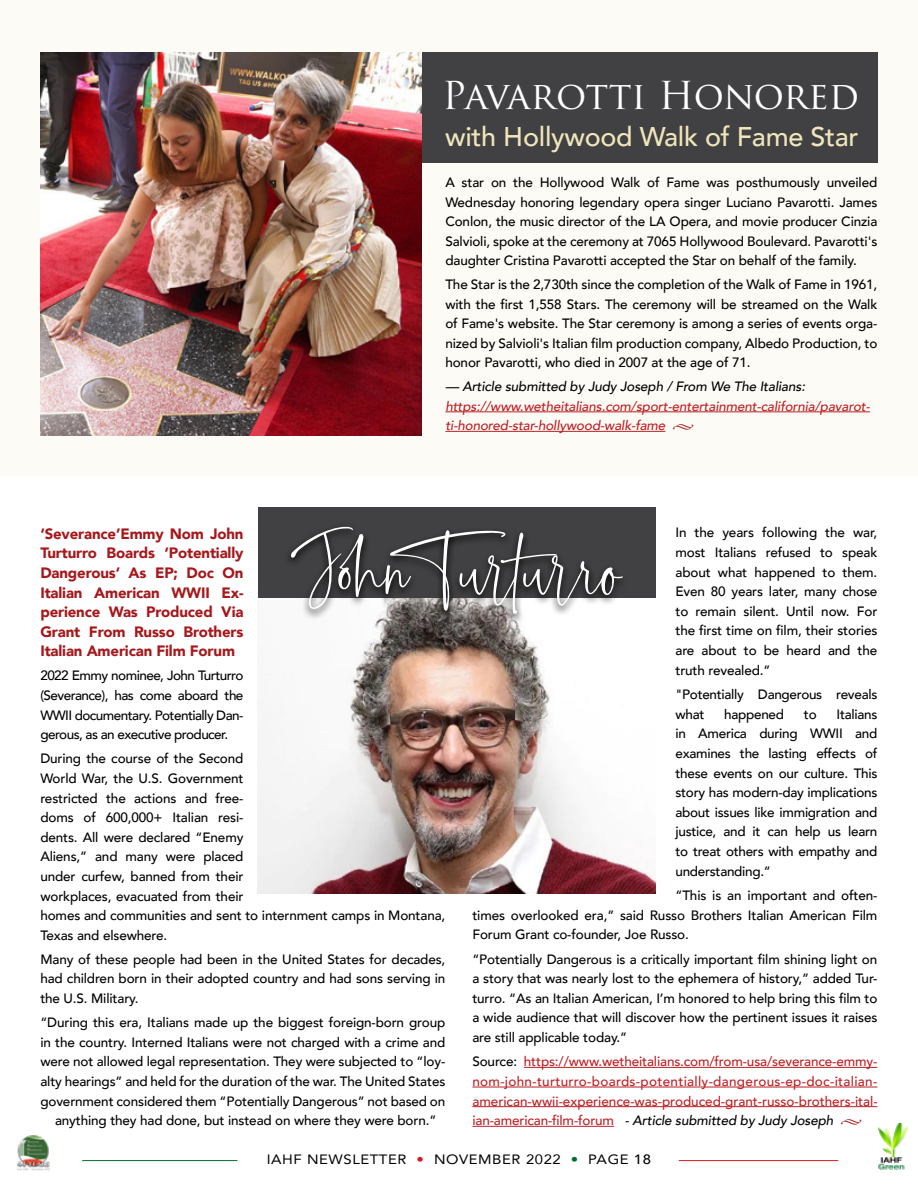
<style>
.page{position:relative;width:918px;height:1188px;background:#fff}
.page>*{position:absolute;margin:0;border:0;box-sizing:border-box;transform-origin:0 0}
.t1{font:61.5px "Gonestone Signature";color:#fff;scale:1.1 1}
.t2{font:37.5px "Trajan Pro";letter-spacing:-.015em;color:#fff}
.t3{font:500 27px "Avenir";letter-spacing:-.01em;color:#efe6bb}
.t4{font:900 15px/19.6px "Avenir";letter-spacing:-.01em;color:#a5181c;text-align:justify}
.t5{font:500 13.5px/19.6px "Avenir";letter-spacing:-.01em;color:#000;text-align:justify}
.t6{font:500 13.5px/19.6px "Avenir";color:#be1f24;text-align:justify}
.t7{font:italic 500 13.5px/19.5px "Avenir";letter-spacing:-.01em;color:#be1f24}
.t8{font:italic 500 13.5px "Avenir";letter-spacing:-.01em;color:#000}
.t9{font:13.5px "Avenir";letter-spacing:.04em;color:#000;scale:1.1 1}
.s1{font-family:"Minion Pro";font-weight:700;font-style:normal;color:#a5181c}
.s2{color:#000}
.s3{font-style:italic;color:#000}
.s4{font-family:"Minion Pro";font-weight:700;color:#a5181c}
.s5{color:#d71920}
.s6{color:#006c32}
.s7{font-weight:500}
</style>
<div class="page">
<div style="left:0;top:0;width:918px;height:475px;background:#fdfbf5"></div>
<hr style="left:524px;top:1067px;width:353px;height:1px;background:#be1f24">
<hr style="left:472px;top:1087px;width:405px;height:1px;background:#be1f24">
<hr style="left:472px;top:1106px;width:405px;height:1px;background:#be1f24">
<hr style="left:472px;top:1126px;width:142px;height:1px;background:#be1f24">
<img style="left:40px;top:52px;width:382px;height:383px">
<img style="left:258px;top:597px;width:398px;height:296px">
<hr style="left:445px;top:412px;width:425px;height:1px;background:#be1f24">
<hr style="left:445px;top:431px;width:220px;height:1px;background:#be1f24">
<div style="left:258px;top:507px;width:398px;height:90px;background:#414042"></div>
<svg style="left:284px;top:528px;width:344px;height:96px"></svg>
<div style="left:422px;top:52px;width:456px;height:111px;background:#414042"></div>
<img style="left:878px;top:1124px;width:30px;height:46px">
<hr style="left:82px;top:1160px;width:155px;height:1px;background:#006c32">
<hr style="left:679px;top:1160px;width:159px;height:1px;background:#d71920">
<img style="left:16px;top:1135px;width:34px;height:36px">
<h2 class="t2" style="left:442px;top:72px;width:419px">Pavarotti Honored</h2>
<h3 class="t3" style="left:445px;top:114px;width:415px">with Hollywood Walk of Fame Star</h3>
<p class="t5" style="left:445px;top:172px;width:434px">A star on the Hollywood Walk of Fame was posthumously unveiled Wednesday honoring legendary opera singer Luciano Pavarotti. James Conlon, the music director of the LA Opera, and movie producer Cinzia Salvioli, spoke at the ceremony at 7065 Hollywood Boulevard. Pavarotti's daughter Cristina Pavarotti accepted the Star on behalf of the family.</p>
<p class="t5" style="left:445px;top:274px;width:434px">The Star is the 2,730th since the completion of the Walk of Fame in 1961, with the first 1,558 Stars. The ceremony will be streamed on the Walk of Fame's website. The Star ceremony is among a series of events orga&shy;nized by Salvioli's Italian film production company, Albedo Production, to honor Pavarotti, who died in 2007 at the age of 71.</p>
<p class="t8" style="left:445px;top:379px;width:361px">— Article submitted by Judy Joseph / From We The Italians:</p>
<p class="t7" style="left:445px;top:397px;width:426px">https://www.wetheitalians.com/sport-entertainment-california/pavarot&shy;ti-honored-star-hollywood-walk-fame <span class="s1">•</span></p>
<h1 class="t1" style="left:308px;top:543px;width:286px">John Turturro</h1>
<p class="t5" style="left:675px;top:522px;width:203px">In the years following the war, most Italians refused to speak about what happened to them.<br>Even 80 years later, many chose to remain silent. Until now. For the first time on film, their stories are about to be heard and the truth revealed.”</p>
<p class="t5" style="left:675px;top:684px;width:203px">"Potentially Dangerous reveals what</p>
<p class="t4" style="left:40px;top:523px;width:205px">‘Severance’Emmy Nom John Turturro Boards ‘Potentially Dangerous’ As EP; Doc On Italian American WWII Ex&shy;perience Was Produced Via Grant From Russo Brothers Italian American Film Forum</p>
<p class="t5" style="left:40px;top:665px;width:205px">2022 Emmy nominee, John Turturro (Severance), has come aboard the WWII documentary. Potentially Dan&shy;gerous, as an executive producer.</p>
<p class="t5" style="left:40px;top:748px;width:406px;text-align:left">During the course of the Second<br>World War, the U.S. Government<br>restricted the actions and free-<br>doms of 600,000+ Italian resi-<br>dents. All were declared “Enemy<br>Aliens,” and many were placed<br>under curfew, banned from their<br>workplaces, evacuated from their<br>homes and communities and sent to internment camps in Montana, Texas and elsewhere.</p>
<p class="t5" style="left:40px;top:949px;width:407px">Many of these people had been in the United States for decades, had children born in their adopted country and had sons serving in the U.S. Military.</p>
<p class="t5" style="left:40px;top:1012px;width:407px;text-align:center">“During this era, Italians made up the biggest foreign-born group in the country. Interned Italians were not charged with a crime and were not allowed legal representation. They were subjected to “loy&shy;alty hearings” and held for the duration of the war. The United States government considered them “Potentially Dangerous” not based on anything they had done, but instead on where they were born.”</p>
<p class="t5" style="left:675px;top:703px;width:203px;text-indent:161px">Italians in America during WWII and examines the lasting effects of these events on our culture. This story has modern-day implications about issues like immigration and justice, and it can help us learn to treat others with empathy and understanding.”</p>
<p class="t5" style="left:472px;top:885px;width:407px;text-indent:203px">“This is an important and often&shy;times overlooked era,” said Russo Brothers Italian American Film Forum Grant co-founder, Joe Russo.</p>
<p class="t5" style="left:472px;top:948px;width:407px">“Potentially Dangerous is a critically important film shining light on a story that was nearly lost to the ephemera of history,” added Tur&shy;turro. “As an Italian American, I’m honored to help bring this film to a wide audience that will discover how the pertinent issues it raises are still applicable today.”</p>
<p class="t6" style="left:472px;top:1051px;width:407px"><span class="s2">Source:</span> https://www.wetheitalians.com/from-usa/severance-emmy&shy;nom-john-turturro-boards-potentially-dangerous-ep-doc-italian&shy;american-wwii-experience-was-produced-grant-russo-brothers-ital&shy;ian-american-film-forum <span class="s3">- Article submitted by Judy Joseph</span> <span class="s4">•</span></p>
<p class="t5" style="left:724px;top:703px;width:61px">happened</p>
<p class="t5" style="left:804px;top:703px;width:14px">to</p>
<p class="t9" style="left:267px;top:1149px;width:351px">IAHF NEWSLETTER <span class="s5">•</span> NOVEMBER 2022 <span class="s6">•</span> PAGE <span class="s7">18</span></p>
</div>
